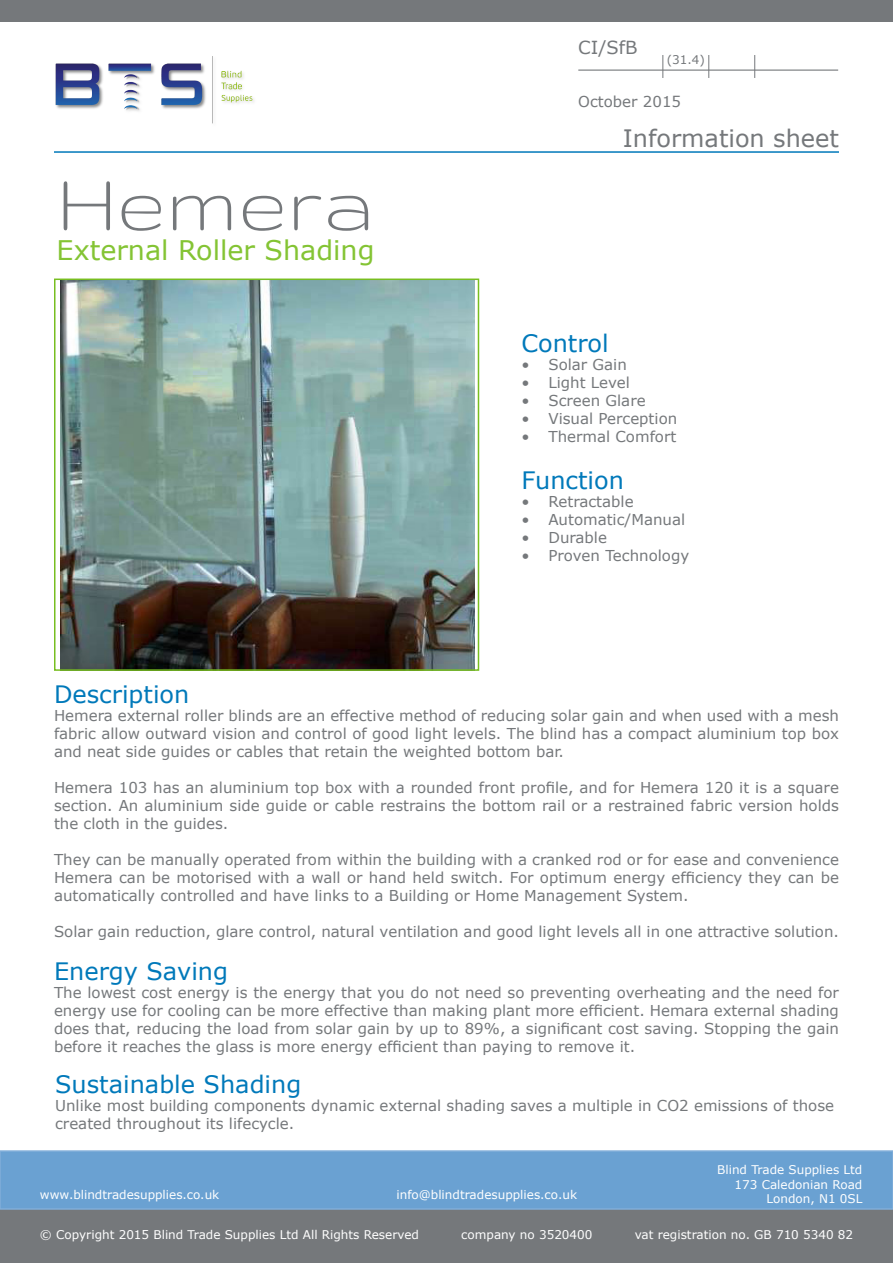
<style>
.page{position:relative;width:893px;height:1263px;background:#fff}
.page>*{position:absolute;margin:0;border:0;box-sizing:border-box;transform-origin:0 0}
.t1{font:90px "Gruppo";color:#75787b}
.t2{font:27px "Verdana";color:#84c434}
.t3{font:24px "Verdana";color:#0079ba}
.t4{font:24px "Verdana";color:#75787b}
.t5{font:18px "Verdana";color:#75787b}
.t6{font:15px/18px "Verdana";color:#75787b;text-align:justify}
.t7{font:12px "Verdana";color:#fff}
.t8{font:12px "Verdana";color:#75787b}
</style>
<div class="page">
<img style="left:55px;top:56px;width:199px;height:68px">
<hr style="left:54px;top:151px;width:785px;height:2px;background:#0079ba">
<div style="left:0;top:0;width:893px;height:22px;background:#75787b"></div>
<div style="left:0;top:1209px;width:893px;height:54px;background:#75787b"></div>
<div style="left:0;top:1150px;width:893px;height:60px;background:#6aa1d2;border:2px solid #81aed9"></div>
<hr style="left:578px;top:70px;width:260px;height:1px;background:#75787b">
<svg style="left:708px;top:55px;width:1px;height:23px"></svg>
<svg style="left:754px;top:55px;width:1px;height:23px"></svg>
<svg style="left:662px;top:55px;width:1px;height:23px"></svg>
<img style="left:60px;top:282px;width:415px;height:386px">
<div style="left:54px;top:279px;width:425px;height:392px;border:2px solid #78be20"></div>
<p class="t5" style="left:578px;top:36px;width:61px">CI/SfB</p>
<p class="t8" style="left:667px;top:52px;width:40px">(31.4)</p>
<p class="t6" style="left:578px;top:93px;width:104px">October 2015</p>
<p class="t1" style="left:57px;top:158px;width:319px">Hemera</p>
<p class="t2" style="left:57px;top:233px;width:319px">External Roller Shading</p>
<h3 class="t4" style="left:623px;top:123px;width:218px">Information sheet</h3>
<p class="t3" style="left:521px;top:328px;width:89px">Control</p>
<p class="t6" style="left:521px;top:356px;width:107px">• Solar Gain</p>
<p class="t6" style="left:521px;top:374px;width:110px">• Light Level</p>
<p class="t6" style="left:521px;top:392px;width:126px">• Screen Glare</p>
<p class="t6" style="left:521px;top:410px;width:157px">• Visual Perception</p>
<p class="t6" style="left:521px;top:428px;width:156px">• Thermal Comfort</p>
<p class="t3" style="left:521px;top:465px;width:104px">Function</p>
<p class="t6" style="left:521px;top:493px;width:114px">• Retractable</p>
<p class="t6" style="left:521px;top:511px;width:165px">• Automatic/Manual</p>
<p class="t6" style="left:521px;top:529px;width:87px">• Durable</p>
<p class="t6" style="left:521px;top:547px;width:169px">• Proven Technology</p>
<p class="t3" style="left:54px;top:679px;width:137px">Description</p>
<p class="t6" style="left:54px;top:707px;width:786px">Hemera external roller blinds are an effective method of reducing solar gain and when used with a mesh fabric allow outward vision and control of good light levels. The blind has a compact aluminium top box and neat side guides or cables that retain the weighted bottom bar.</p>
<p class="t6" style="left:54px;top:779px;width:786px">Hemera 103 has an aluminium top box with a rounded front profile, and for Hemera 120 it is a square section. An aluminium side guide or cable restrains the bottom rail or a restrained fabric version holds the cloth in the guides.</p>
<p class="t6" style="left:54px;top:851px;width:786px">They can be manually operated from within the building with a cranked rod or for ease and convenience Hemera can be motorised with a wall or hand held switch. For optimum energy efficiency they can be automatically controlled and have links to a Building or Home Management System.</p>
<p class="t6" style="left:54px;top:923px;width:786px">Solar gain reduction, glare control, natural ventilation and good light levels all in one attractive solution.</p>
<p class="t3" style="left:54px;top:956px;width:176px">Energy Saving</p>
<p class="t6" style="left:54px;top:984px;width:786px">The lowest cost energy is the energy that you do not need so preventing overheating and the need for energy use for cooling can be more effective than making plant more efficient. Hemara external shading does that, reducing the load from solar gain by up to 89%, a significant cost saving. Stopping the gain before it reaches the glass is more energy efficient than paying to remove it.</p>
<p class="t3" style="left:55px;top:1069px;width:248px">Sustainable Shading</p>
<p class="t6" style="left:55px;top:1097px;width:780px">Unlike most building components dynamic external shading saves a multiple in CO2 emissions of those created throughout its lifecycle.</p>
<p class="t7" style="left:40px;top:1187px;width:181px">www.blindtradesupplies.co.uk</p>
<p class="t7" style="left:396px;top:1187px;width:182px">info@blindtradesupplies.co.uk</p>
<p class="t7" style="left:717px;top:1162px;width:147px">Blind Trade Supplies Ltd</p>
<p class="t7" style="left:734px;top:1177px;width:129px">173 Caledonian Road</p>
<p class="t7" style="left:766px;top:1191px;width:97px">London, N1 0SL</p>
<p class="t7" style="left:40px;top:1226px;width:381px">© Copyright 2015 Blind Trade Supplies Ltd All Rights Reserved</p>
<p class="t7" style="left:461px;top:1226px;width:133px">company no 3520400</p>
<p class="t7" style="left:635px;top:1226px;width:220px">vat registration no. GB 710 5340 82</p>
</div>
